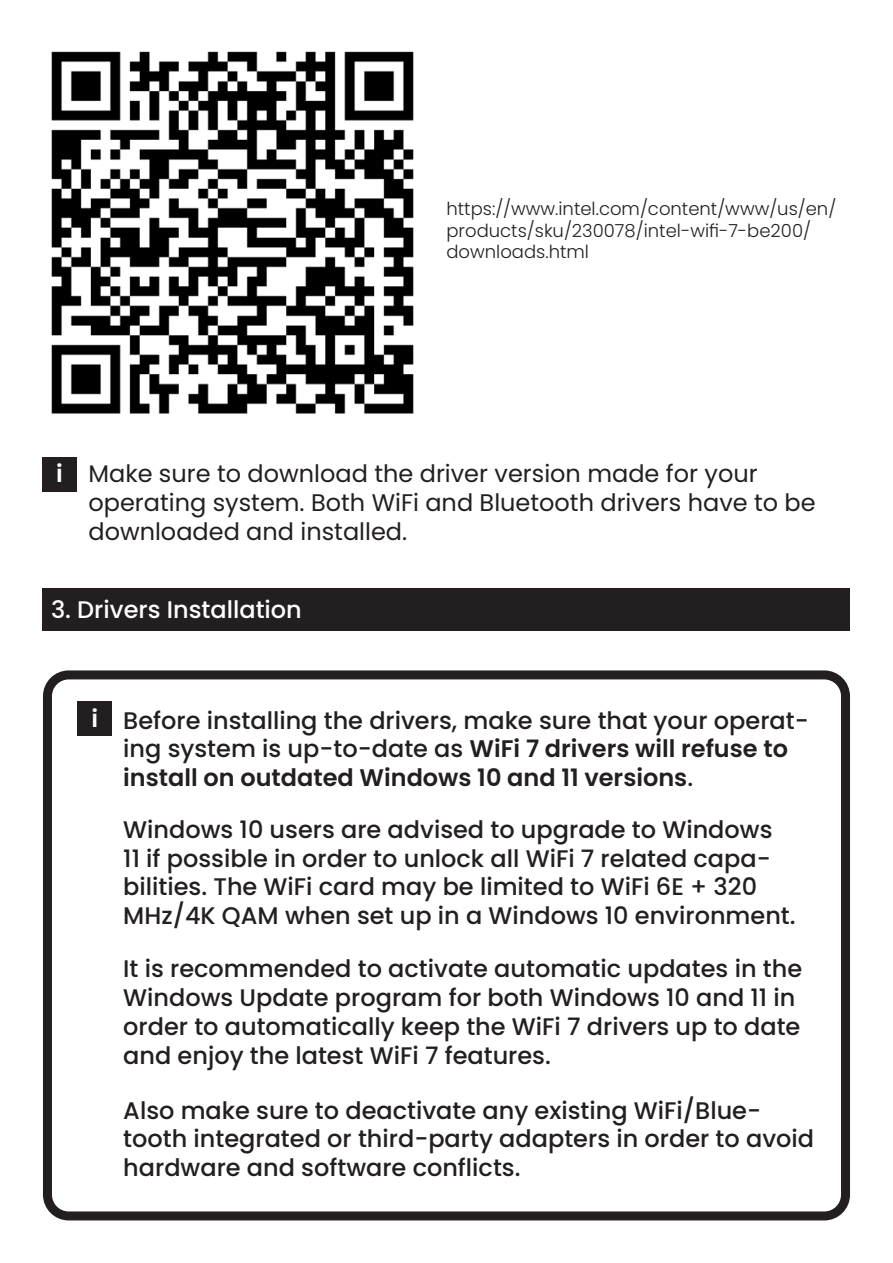
<style>
.page{position:relative;width:893px;height:1263px;background:#fff}
.page>*{position:absolute;margin:0;border:0;box-sizing:border-box;transform-origin:0 0}
.t1{font:500 24px/28.8px "Poppins";color:#231f20}
.t2{font:24px/28.8px "Poppins";color:#231f20}
.t3{font:500 24px "Poppins";color:#fff}
.t4{font:600 24px "Poppins";color:#fff}
.t5{font:300 18px/21.6px "Poppins";color:#231f20}
.s1{font-weight:600}
</style>
<div class="page">
<div style="left:43px;top:588px;width:807px;height:43px;background:#231f20"></div>
<img style="left:51px;top:51px;width:363px;height:363px">
<div style="left:43px;top:457px;width:34px;height:34px;background:#231f20"></div>
<div style="left:78px;top:701px;width:34px;height:34px;background:#231f20"></div>
<div style="left:43px;top:670px;width:807px;height:550px;border:9px solid #231f20;border-radius:21px"></div>
<p class="t5" style="left:446px;top:198px;width:391px">https://www.intel.com/content/www/us/en/ products/sku/230078/intel-wifi-7-be200/ downloads.html</p>
<p class="t4" style="left:56px;top:460px;width:8px">i</p>
<p class="t2" style="left:88px;top:460px;width:729px">Make sure to download the driver version made for your operating system. Both WiFi and Bluetooth drivers have to be downloaded and installed.</p>
<p class="t3" style="left:51px;top:596px;width:252px">3. Drivers Installation</p>
<p class="t4" style="left:92px;top:704px;width:8px">i</p>
<p class="t1" style="left:123px;top:706px;width:687px">Before installing the drivers, make sure that your operat&shy;ing system is up-to-date as <span class="s1">WiFi 7 drivers will refuse to install on outdated Windows 10 and 11 versions</span>.</p>
<p class="t1" style="left:123px;top:815px;width:674px">Windows 10 users are advised to upgrade to Windows<br>11 if possible in order to unlock all WiFi 7 related capa&shy;bilities. The WiFi card may be limited to WiFi 6E + 320<br>MHz/4K QAM when set up in a Windows 10 environment.</p>
<p class="t1" style="left:123px;top:954px;width:680px">It is recommended to activate automatic updates in the Windows Update program for both Windows 10 and 11 in order to automatically keep the WiFi 7 drivers up to date and enjoy the latest WiFi 7 features.</p>
<p class="t1" style="left:123px;top:1096px;width:692px">Also make sure to deactivate any existing WiFi/Blue&shy;tooth integrated or third-party adapters in order to avoid hardware and software conflicts.</p>
</div>
